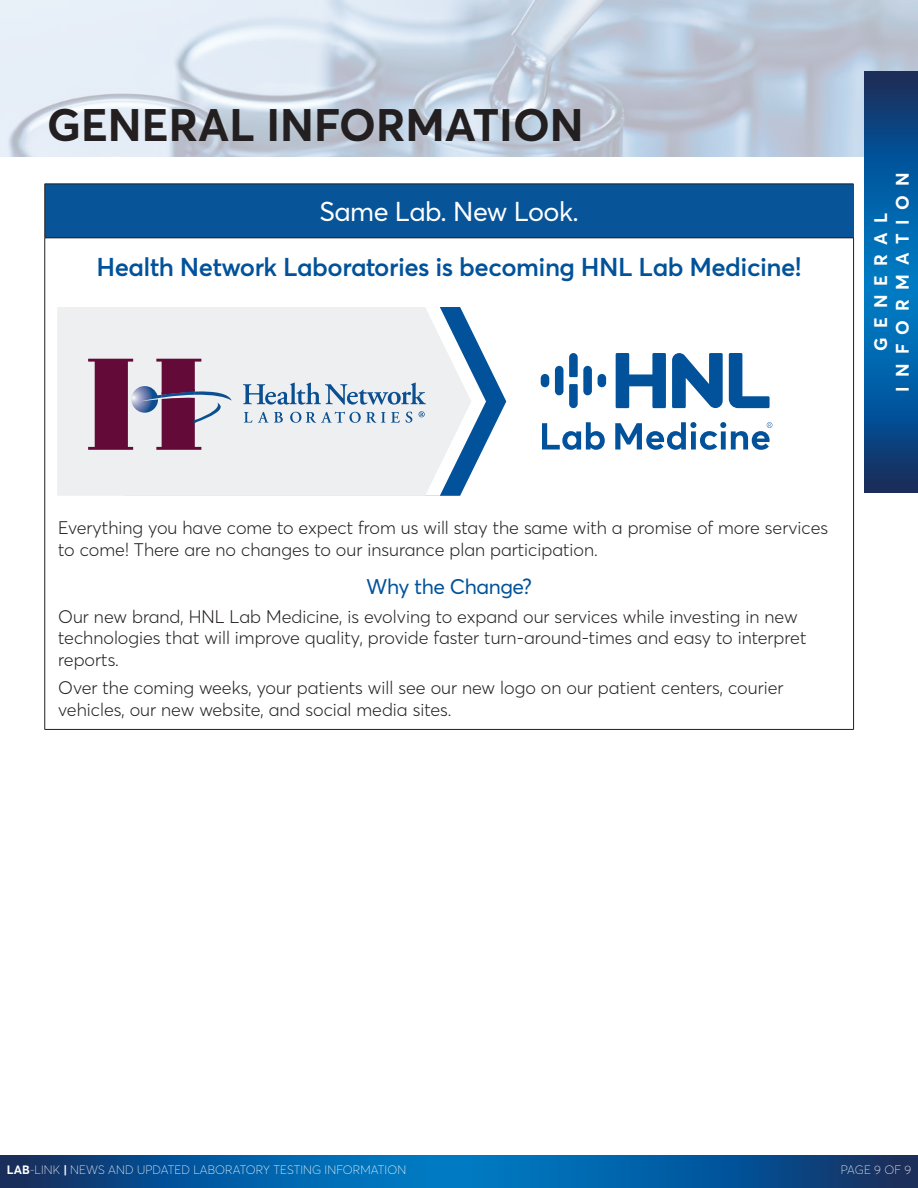
<style>
.page{position:relative;width:918px;height:1188px;background:#fff}
.page>*{position:absolute;margin:0;border:0;box-sizing:border-box;transform-origin:0 0}
.Section_Header{font:700 45px "Averta";color:#231f20}
.Section_Header-2{font:27px "Averta";letter-spacing:-.02em;color:#fff}
.Body_Text{font:600 25.5px "Averta";letter-spacing:-.02em;color:#01529a}
.Bullets{font:21px "Averta";letter-spacing:-.02em;color:#01529a}
.Body_Text-2{font:300 18px/21.6px "Averta";color:#231f20}
.t1{font:700 18px/21.6px "Averta";letter-spacing:.51em;color:#fff;text-align:center}
.Page_Numbers{font:100 12px "Averta";letter-spacing:.01em;color:#fff}
.s1{font-weight:700}
</style>
<div class="page">
<img style="left:0;top:0;width:918px;height:157px">
<svg style="left:864px;top:71px;width:54px;height:421px;background:#05589a"></svg>
<svg style="left:0;top:1156px;width:918px;height:32px;background:#05589a"></svg>
<div style="left:45px;top:184px;width:809px;height:54px;background:#075498"></div>
<hr style="left:45px;top:184px;width:809px;height:1px;background:#231f20">
<hr style="left:45px;top:184px;width:1px;height:54px;background:#231f20">
<hr style="left:45px;top:238px;width:809px;height:1px;background:#231f20">
<hr style="left:45px;top:238px;width:1px;height:491px;background:#231f20">
<hr style="left:45px;top:729px;width:809px;height:1px;background:#231f20">
<hr style="left:853px;top:238px;width:1px;height:491px;background:#231f20">
<svg style="left:486px;top:360px;width:20px;height:83px"></svg>
<svg style="left:616px;top:353px;width:50px;height:55px"></svg>
<svg style="left:729px;top:353px;width:41px;height:55px"></svg>
<svg style="left:672px;top:353px;width:51px;height:55px"></svg>
<div style="left:555px;top:366px;width:8px;height:29px;background:#01529a;border-radius:4px"></div>
<div style="left:541px;top:374px;width:8px;height:13px;background:#01529a;border-radius:4px"></div>
<div style="left:583px;top:366px;width:9px;height:29px;background:#01529a;border-radius:4px"></div>
<div style="left:598px;top:374px;width:8px;height:13px;background:#01529a;border-radius:4px"></div>
<svg style="left:569px;top:384px;width:9px;height:24px"></svg>
<svg style="left:569px;top:353px;width:9px;height:24px"></svg>
<svg style="left:542px;top:422px;width:63px;height:28px"></svg>
<svg style="left:615px;top:422px;width:157px;height:28px"></svg>
<svg style="left:471px;top:329px;width:15px;height:145px;fill:#01529a"></svg>
<svg style="left:57px;top:307px;width:414px;height:189px;background:#e6eaee"></svg>
<svg style="left:243px;top:383px;width:183px;height:22px;background:#a9bfd3"></svg>
<svg style="left:244px;top:412px;width:8px;height:11px"></svg>
<svg style="left:258px;top:412px;width:25px;height:11px"></svg>
<svg style="left:290px;top:412px;width:110px;height:11px"></svg>
<svg style="left:406px;top:412px;width:6px;height:11px"></svg>
<svg style="left:419px;top:411px;width:6px;height:6px"></svg>
<svg style="left:88px;top:359px;width:144px;height:91px;background:#a37d97"></svg>
<p class="Section_Header" style="left:47px;top:93px;width:538px">GENERAL INFORMATION</p>
<p class="Section_Header-2" style="left:319px;top:193px;width:261px">Same Lab. New Look.</p>
<p class="Body_Text" style="left:96px;top:249px;width:707px">Health Network Laboratories is becoming HNL Lab Medicine!</p>
<p class="t1" style="left:869px;top:392px;width:221px;rotate:-90deg">GENERAL<br>INFORMATION</p>
<p class="Body_Text-2" style="left:58px;top:516px;width:771px">Everything you have come to expect from us will stay the same with a promise of more services to come! There are no changes to our insurance plan participation.</p>
<p class="Bullets" style="left:366px;top:573px;width:167px">Why the Change?</p>
<p class="Body_Text-2" style="left:58px;top:605px;width:750px">Our new brand, HNL Lab Medicine, is evolving to expand our services while investing in new technologies that will improve quality, provide faster turn-around-times and easy to interpret reports.</p>
<p class="Body_Text-2" style="left:58px;top:677px;width:727px">Over the coming weeks, your patients will see our new logo on our patient centers, courier vehicles, our new website, and social media sites.</p>
<p class="Page_Numbers" style="left:7px;top:1162px;width:401px"><span class="s1">LAB</span>-LINK <span class="s1">|</span> NEWS AND UPDATED LABORATORY TESTING INFORMATION</p>
<p class="Page_Numbers" style="left:841px;top:1162px;width:72px">PAGE 9 OF 9</p>
</div>
